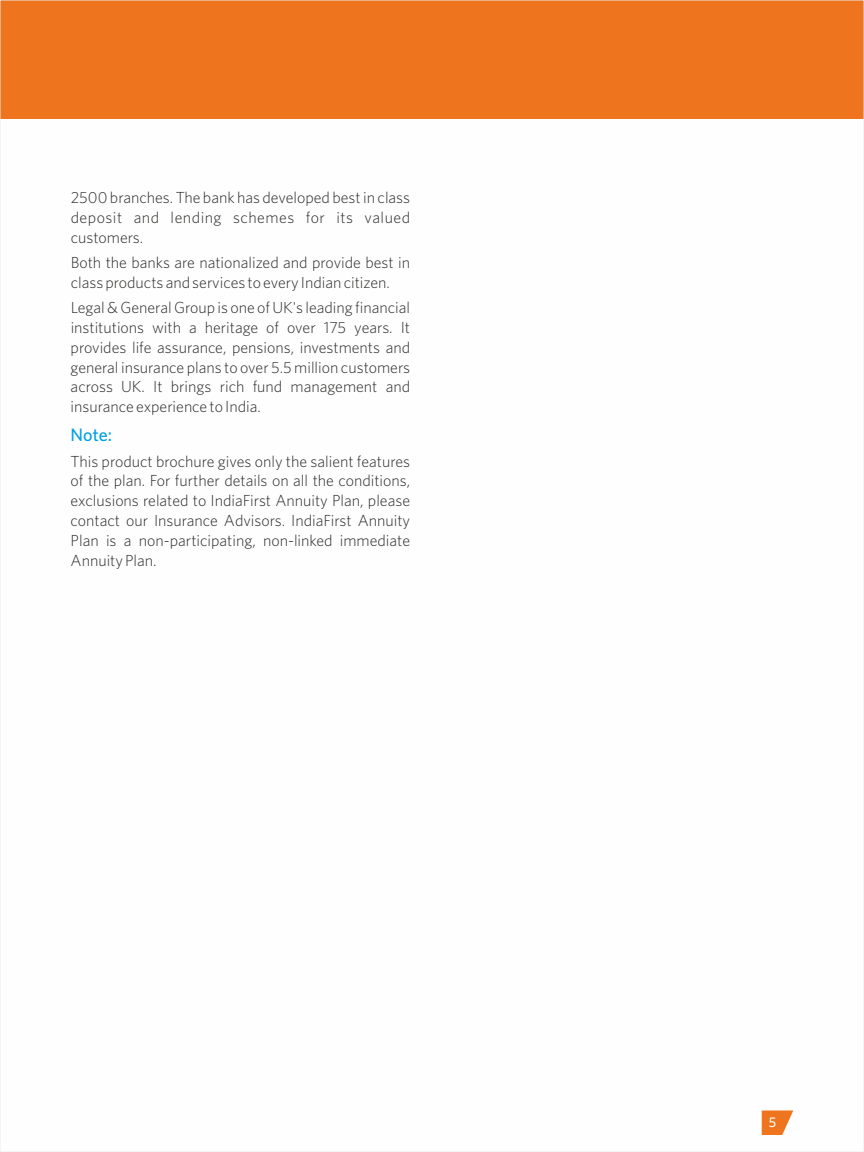
<style>
.page{position:relative;width:864px;height:1152px;background:#fff}
.page>*{position:absolute;margin:0;border:0;box-sizing:border-box;transform-origin:0 0}
.t1{font:500 18px "Whitney";color:#00a0e3}
.t2{font:300 16px/19.8px "Whitney";color:#2b2a29;text-align:justify}
.t3{font:500 14px "Whitney";color:#fefefe}
</style>
<div class="page">
<div style="left:0;top:0;width:864px;height:119px;background:#ee741d"></div>
<svg style="left:762px;top:1111px;width:31px;height:24px"></svg>
<p class="t2" style="left:71px;top:189px;width:341px">2500 branches. The bank has developed best in class deposit and lending schemes for its valued customers.</p>
<p class="t2" style="left:71px;top:254px;width:341px">Both the banks are nationalized and provide best in class products and services to every Indian citizen.</p>
<p class="t2" style="left:71px;top:299px;width:341px">Legal &amp; General Group is one of UK's leading financial institutions with a heritage of over 175 years. It provides life assurance, pensions, investments and general insurance plans to over 5.5 million customers across UK. It brings rich fund management and insurance experience to India.</p>
<p class="t1" style="left:71px;top:428px;width:43px">Note:</p>
<p class="t2" style="left:71px;top:452px;width:341px">This product brochure gives only the salient features of the plan. For further details on all the conditions, exclusions related to IndiaFirst Annuity Plan, please contact our Insurance Advisors. IndiaFirst Annuity Plan is a non-participating, non-linked immediate Annuity Plan.</p>
<p class="t3" style="left:769px;top:1117px;width:9px">5</p>
</div>
